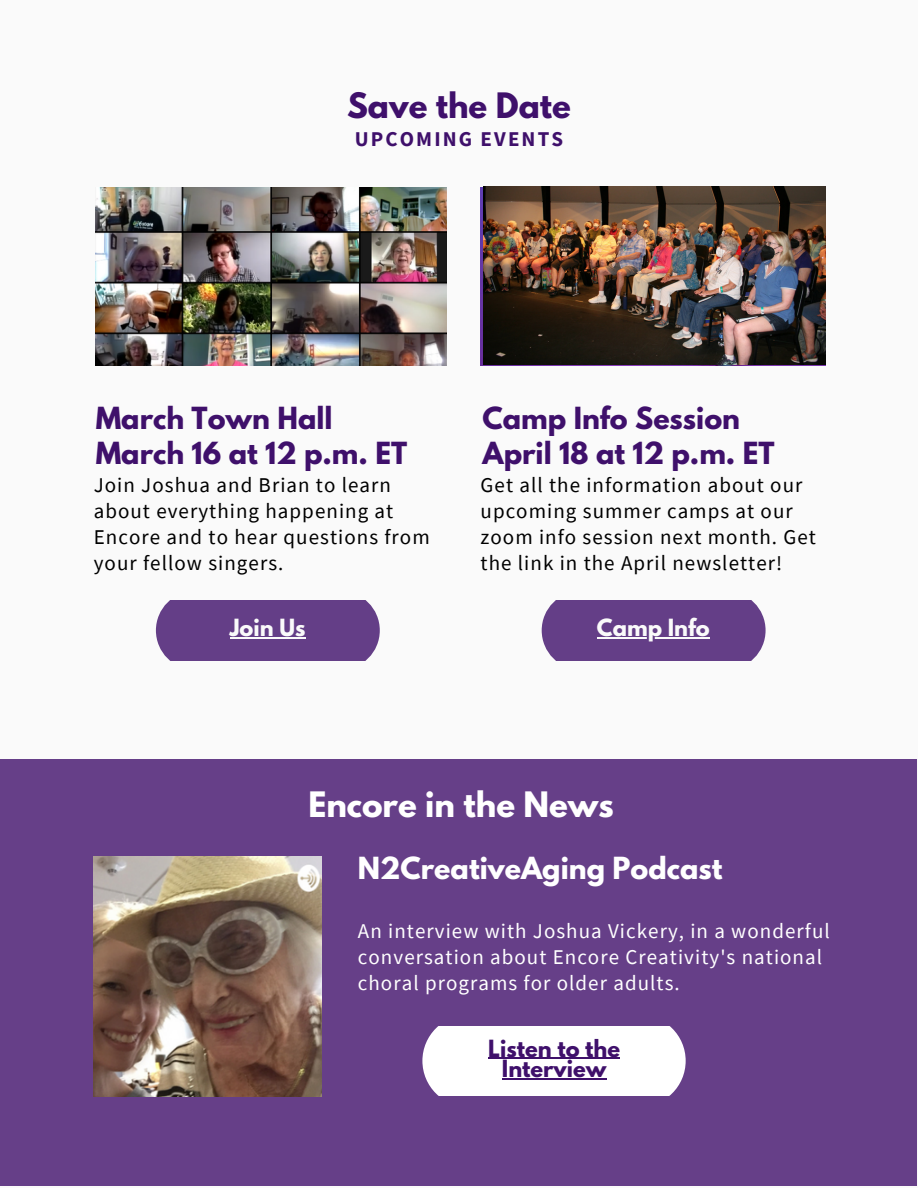
<style>
.page{position:relative;width:918px;height:1188px;background:#fafafa}
.page>*{position:absolute;margin:0;border:0;box-sizing:border-box;transform-origin:0 0}
.t1{font:700 31.05px "League Spartan";color:#fff}
.t2{font:700 31.05px "League Spartan";color:#3f106b}
.t3{font:700 27px/34.8px "League Spartan";color:#3f106b}
.t4{font:700 27px "League Spartan";color:#fff}
.t5{font:21px/25.8px "Source Sans Pro";letter-spacing:.05em;color:#000}
.t6{font:21px/25.8px "Source Sans Pro";letter-spacing:.05em;color:#fff}
.t7{font:700 21px/20.2px "League Spartan";color:#3f106b;text-align:center}
.t8{font:700 21px "League Spartan";color:#fafafa}
.t9{font:700 21px "Source Sans Pro";letter-spacing:.1em;color:#3f106b}
</style>
<div class="page">
<img style="left:96px;top:187px;width:351px;height:178px">
<div style="left:156px;top:601px;width:224px;height:59px;background:#643e87"></div>
<hr style="left:230px;top:637px;width:75px;height:1px;background:#fafafa">
<img style="left:483px;top:187px;width:343px;height:178px">
<div style="left:542px;top:601px;width:224px;height:59px;background:#643e87"></div>
<hr style="left:597px;top:637px;width:113px;height:1px;background:#fafafa">
<div style="left:0;top:760px;width:917px;height:426px;background:#663f88"></div>
<img style="left:94px;top:857px;width:227px;height:240px">
<div style="left:422px;top:1026px;width:264px;height:70px;background:#fff"></div>
<hr style="left:488px;top:1058px;width:132px;height:1px;background:#3f106b">
<hr style="left:502px;top:1078px;width:105px;height:1px;background:#3f106b">
<h1 class="t2" style="left:347px;top:90px;width:225px">Save the Date</h1>
<p class="t9" style="left:355px;top:126px;width:210px">UPCOMING EVENTS</p>
<p class="t3" style="left:96px;top:404px;width:313px">March Town Hall<br>March 16 at 12 p.m. ET</p>
<p class="t5" style="left:94px;top:472px;width:338px">Join Joshua and Brian to learn about everything happening at<br>Encore and to hear questions from your fellow singers.</p>
<p class="t8" style="left:230px;top:617px;width:77px">Join Us</p>
<p class="t3" style="left:483px;top:404px;width:294px">Camp Info Session<br>April 18 at 12 p.m. ET</p>
<p class="t5" style="left:481px;top:472px;width:337px">Get all the information about our upcoming summer camps at our zoom info session next month. Get the link in the April newsletter!</p>
<p class="t8" style="left:597px;top:617px;width:114px">Camp Info</p>
<h1 class="t1" style="left:308px;top:789px;width:307px">Encore in the News</h1>
<p class="t4" style="left:358px;top:855px;width:366px">N2CreativeAging Podcast</p>
<p class="t6" style="left:358px;top:918px;width:473px">An interview with Joshua Vickery, in a wonderful conversation about Encore Creativity's national choral programs for older adults.</p>
<p class="t7" style="left:488px;top:1041px;width:133px">Listen to the<br>Interview</p>
</div>
